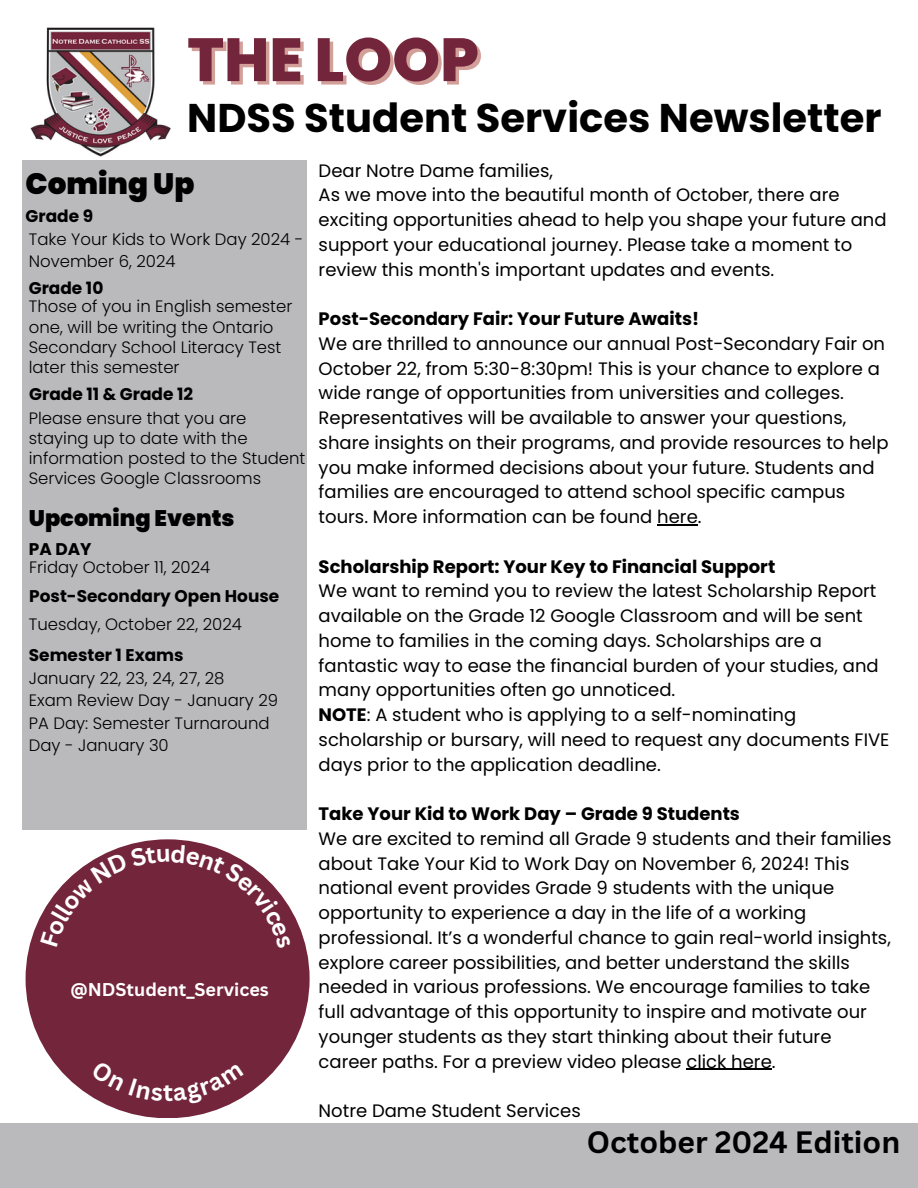
<style>
.page{position:relative;width:918px;height:1188px;background:#fff}
.page>*{position:absolute;margin:0;border:0;box-sizing:border-box;transform-origin:0 0}
.t1{font:800 60.9px "Poppins";color:#73263b}
.t2{font:700 40.05px "Poppins";color:#000}
.t3{font:700 30px "Canva Sans";color:#000}
.t4{font:900 29.4px "Poppins";color:#000}
.t5{font:700 24px "Canva Sans";color:#fff}
.t6{font:900 22.5px "Poppins";color:#000}
.t7{font:18px/24.8px "Poppins";color:#000}
.t8{font:700 18px "Poppins";color:#000}
.t9{font:700 18px "Canva Sans";color:#fff}
.t10{font:700 16.95px "Poppins";color:#000}
.t11{font:300 16.5px/20.2px "Poppins";color:#000}
.s1{font-weight:700}
</style>
<div class="page">
<img style="left:30px;top:27px;width:141px;height:130px">
<div style="left:0;top:1123px;width:918px;height:65px;background:#bababc"></div>
<div style="left:22px;top:160px;width:284px;height:669px;background:#bababc"></div>
<hr style="left:657px;top:524px;width:41px;height:1px;background:#000">
<hr style="left:687px;top:1069px;width:85px;height:1px;background:#000">
<div style="left:26px;top:839px;width:284px;height:279px;background:#73263b;border-radius:50%"></div>
<svg style="left:40px;top:843px;width:251px;height:75px"></svg>
<svg style="left:230px;top:1096px;width:14px;height:8px"></svg>
<h1 class="t1" style="left:187px;top:17px;width:293px">THE LOOP</h1>
<h2 class="t2" style="left:187px;top:90px;width:696px">NDSS Student Services Newsletter</h2>
<p class="t4" style="left:26px;top:163px;width:170px">Coming Up</p>
<p class="t10" style="left:26px;top:204px;width:69px">Grade 9</p>
<p class="t11" style="left:29px;top:228px;width:276px;line-height:22.5px">Take Your Kids to Work Day 2024 -<br>November 6, 2024</p>
<p class="t10" style="left:29px;top:276px;width:76px">Grade 10</p>
<h4 class="t11" style="left:29px;top:296px;width:265px">Those of you in English semester one, will be writing the Ontario<br>Secondary School Literacy Test later this semester</h4>
<h6 class="t10" style="left:29px;top:382px;width:165px">Grade 11 &amp; Grade 12</h6>
<p class="t11" style="left:29px;top:408px;width:278px">Please ensure that you are staying up to date with the information posted to the Student<br>Services Google Classrooms</p>
<h4 class="t6" style="left:29px;top:503px;width:207px">Upcoming Events</h4>
<p class="t10" style="left:29px;top:537px;width:64px">PA DAY</p>
<p class="t11" style="left:29px;top:558px;width:183px">Friday October 11, 2024</p>
<p class="t10" style="left:29px;top:584px;width:252px">Post-Secondary Open House</p>
<p class="t11" style="left:29px;top:614px;width:215px">Tuesday, October 22, 2024</p>
<p class="t10" style="left:29px;top:643px;width:156px">Semester 1 Exams</p>
<p class="t11" style="left:29px;top:668px;width:197px">January 22, 23, 24, 27, 28</p>
<p class="t11" style="left:29px;top:690px;width:251px">Exam Review Day - January 29</p>
<p class="t11" style="left:29px;top:712px;width:242px;line-height:22.5px">PA Day: Semester Turnaround<br>Day - January 30</p>
<p class="t9" style="left:71px;top:977px;width:200px">@NDStudent_Services</p>
<h3 class="t5" style="left:163px;top:1075px;width:12px">t</h3>
<p class="t7" style="left:319px;top:158px;width:236px">Dear Notre Dame families,</p>
<p class="t7" style="left:319px;top:183px;width:569px">As we move into the beautiful month of October, there are exciting opportunities ahead to help you shape your future and support your educational journey. Please take a moment to review this month's important updates and events.</p>
<p class="t8" style="left:319px;top:306px;width:382px">Post-Secondary Fair: Your Future Awaits!</p>
<p class="t7" style="left:319px;top:331px;width:571px">We are thrilled to announce our annual Post-Secondary Fair on October 22, from 5:30-8:30pm! This is your chance to explore a wide range of opportunities from universities and colleges.<br>Representatives will be available to answer your questions, share insights on their programs, and provide resources to help you make informed decisions about your future. Students and families are encouraged to attend school specific campus tours. More information can be found here.</p>
<p class="t8" style="left:319px;top:554px;width:458px">Scholarship Report: Your Key to Financial Support</p>
<p class="t7" style="left:319px;top:579px;width:562px">We want to remind you to review the latest Scholarship Report available on the Grade 12 Google Classroom and will be sent home to families in the coming days. Scholarships are a fantastic way to ease the financial burden of your studies, and many opportunities often go unnoticed.</p>
<h4 class="t7" style="left:319px;top:702px;width:572px"><span class="s1">NOTE</span>: A student who is applying to a self-nominating scholarship or bursary, will need to request any documents FIVE days prior to the application deadline.</h4>
<p class="t8" style="left:319px;top:801px;width:423px">Take Your Kid to Work Day – Grade 9 Students</p>
<p class="t7" style="left:319px;top:826px;width:574px">We are excited to remind all Grade 9 students and their families about Take Your Kid to Work Day on November 6, 2024! This national event provides Grade 9 students with the unique opportunity to experience a day in the life of a working professional. It’s a wonderful chance to gain real-world insights, explore career possibilities, and better understand the skills needed in various professions. We encourage families to take full advantage of this opportunity to inspire and motivate our younger students as they start thinking about their future career paths. For a preview video please click here.</p>
<p class="t7" style="left:319px;top:1098px;width:264px">Notre Dame Student Services</p>
<h3 class="t3" style="left:587px;top:1121px;width:315px">October 2024 Edition</h3>
</div>
